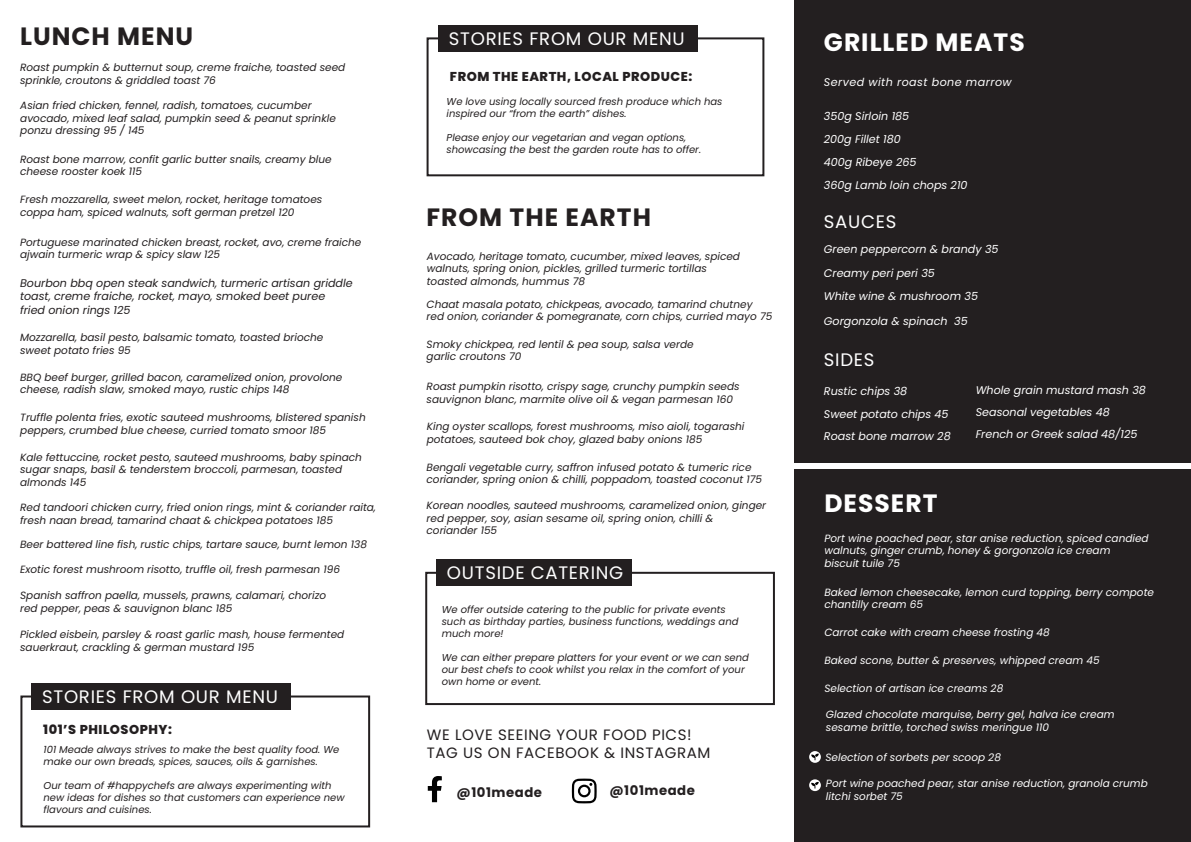
<style>
.page{position:relative;width:1191px;height:842px;background:#fff}
.page>*{position:absolute;margin:0;border:0;box-sizing:border-box;transform-origin:0 0}
.t1{font:700 25px "Poppins";letter-spacing:.04em;color:#231f20}
.t2{font:700 25px "Poppins";letter-spacing:.04em;color:#fff}
.t3{font:18.1px "Poppins";letter-spacing:.04em;color:#fff}
.t4{font:15px/18px "Poppins";letter-spacing:.04em;color:#231f20}
.t5{font:700 13.2px "Poppins";letter-spacing:.04em;color:#231f20}
.t6{font:800 12.9px "Poppins";letter-spacing:.04em;color:#231f20}
.t7{font:italic 11.1px/23.4px "Poppins";color:#fff}
.t8{font:italic 11.1px/13.3px "Poppins";color:#231f20}
.t9{font:italic 11.1px "Poppins";letter-spacing:.04em;color:#fff}
.t10{font:italic 10.5px/12.6px "Poppins";color:#231f20}
.t11{font:italic 10.5px/12.6px "Poppins";color:#fff}
.t12{font:italic 10px/12px "Poppins";color:#231f20}
</style>
<div class="page">
<div style="left:794px;top:0;width:397px;height:842px;background:#231f20"></div>
<div style="left:20px;top:695px;width:350px;height:132px;border:2px solid #231f20"></div>
<div style="left:426px;top:37px;width:338px;height:139px;border:2px solid #231f20"></div>
<div style="left:32px;top:683px;width:259px;height:27px;background:#231f20"></div>
<div style="left:438px;top:25px;width:260px;height:27px;background:#231f20"></div>
<svg style="left:428px;top:776px;width:14px;height:26px"></svg>
<svg style="left:572px;top:778px;width:24px;height:25px"></svg>
<div style="left:425px;top:572px;width:350px;height:133px;border:2px solid #231f20"></div>
<div style="left:436px;top:559px;width:196px;height:27px;background:#231f20"></div>
<div style="left:791px;top:463px;width:400px;height:6px;background:#fff"></div>
<svg style="left:809px;top:779px;width:12px;height:12px"></svg>
<svg style="left:809px;top:751px;width:12px;height:12px"></svg>
<svg style="left:811px;top:754px;width:7px;height:6px"></svg>
<svg style="left:811px;top:782px;width:7px;height:6px"></svg>
<h1 class="t1" style="left:20px;top:21px;width:175px">LUNCH MENU</h1>
<p class="t10" style="left:20px;top:61px;width:327px">Roast pumpkin &amp; butternut soup, creme fraiche, toasted seed sprinkle, croutons &amp; griddled toast 76</p>
<p class="t10" style="left:20px;top:99px;width:317px">Asian fried chicken, fennel, radish, tomatoes, cucumber avocado, mixed leaf salad, pumpkin seed &amp; peanut sprinkle ponzu dressing 95 / 145</p>
<p class="t10" style="left:20px;top:153px;width:313px">Roast bone marrow, confit garlic butter snails, creamy blue cheese rooster koek 115</p>
<p class="t10" style="left:20px;top:193px;width:304px">Fresh mozzarella, sweet melon, rocket, heritage tomatoes coppa ham, spiced walnuts, soft german pretzel 120</p>
<p class="t10" style="left:20px;top:236px;width:343px">Portuguese marinated chicken breast, rocket, avo, creme fraiche ajwain turmeric wrap &amp; spicy slaw 125</p>
<p class="t8" style="left:20px;top:277px;width:334px">Bourbon bbq open steak sandwich, turmeric artisan griddle toast, creme fraiche, rocket, mayo, smoked beet puree fried onion rings 125</p>
<p class="t10" style="left:20px;top:331px;width:305px">Mozzarella, basil pesto, balsamic tomato, toasted brioche sweet potato fries 95</p>
<p class="t10" style="left:20px;top:371px;width:324px">BBQ beef burger, grilled bacon, caramelized onion, provolone cheese, radish slaw, smoked mayo, rustic chips 148</p>
<p class="t10" style="left:20px;top:411px;width:347px">Truffle polenta fries, exotic sauteed mushrooms, blistered spanish peppers, crumbed blue cheese, curried tomato smoor 185</p>
<p class="t10" style="left:20px;top:451px;width:343px">Kale fettuccine, rocket pesto, sauteed mushrooms, baby spinach sugar snaps, basil &amp; tenderstem broccoli, parmesan, toasted almonds 145</p>
<p class="t10" style="left:20px;top:501px;width:357px">Red tandoori chicken curry, fried onion rings, mint &amp; coriander raita, fresh naan bread, tamarind chaat &amp; chickpea potatoes 185</p>
<p class="t10" style="left:20px;top:538px;width:348px">Beer battered line fish, rustic chips, tartare sauce, burnt lemon 138</p>
<p class="t10" style="left:20px;top:563px;width:321px">Exotic forest mushroom risotto, truffle oil, fresh parmesan 196</p>
<p class="t10" style="left:20px;top:589px;width:308px">Spanish saffron paella, mussels, prawns, calamari, chorizo red pepper, peas &amp; sauvignon blanc 185</p>
<p class="t10" style="left:20px;top:628px;width:326px">Pickled eisbein, parsley &amp; roast garlic mash, house fermented sauerkraut, crackling &amp; german mustard 195</p>
<h2 class="t3" style="left:42px;top:686px;width:237px">STORIES FROM OUR MENU</h2>
<p class="t6" style="left:43px;top:722px;width:130px">101’S PHILOSOPHY:</p>
<p class="t12" style="left:44px;top:743px;width:297px">101 Meade always strives to make the best quality food. We make our own breads, spices, sauces, oils &amp; garnishes.</p>
<p class="t12" style="left:44px;top:779px;width:302px">Our team of #happychefs are always experimenting with new ideas for dishes so that customers can experience new flavours and cuisines.</p>
<h2 class="t3" style="left:449px;top:28px;width:237px">STORIES FROM OUR MENU</h2>
<h1 class="t2" style="left:824px;top:27px;width:202px">GRILLED MEATS</h1>
<p class="t6" style="left:450px;top:69px;width:244px">FROM THE EARTH, LOCAL PRODUCE:</p>
<p class="t12" style="left:446px;top:96px;width:277px">We love using locally sourced fresh produce which has inspired our “from the earth” dishes.</p>
<p class="t12" style="left:446px;top:132px;width:256px">Please enjoy our vegetarian and vegan options, showcasing the best the garden route has to offer.</p>
<h1 class="t1" style="left:426px;top:203px;width:226px">FROM THE EARTH</h1>
<p class="t10" style="left:427px;top:250px;width:315px">Avocado, heritage tomato, cucumber, mixed leaves, spiced walnuts, spring onion, pickles, grilled turmeric tortillas toasted almonds, hummus 78</p>
<p class="t10" style="left:426px;top:298px;width:347px">Chaat masala potato, chickpeas, avocado, tamarind chutney red onion, coriander &amp; pomegranate, corn chips, curried mayo 75</p>
<p class="t10" style="left:426px;top:338px;width:268px">Smoky chickpea, red lentil &amp; pea soup, salsa verde garlic croutons 70</p>
<p class="t10" style="left:426px;top:380px;width:314px">Roast pumpkin risotto, crispy sage, crunchy pumpkin seeds sauvignon blanc, marmite olive oil &amp; vegan parmesan 160</p>
<p class="t10" style="left:427px;top:420px;width:319px">King oyster scallops, forest mushrooms, miso aioli, togarashi potatoes, sauteed bok choy, glazed baby onions 185</p>
<p class="t10" style="left:426px;top:461px;width:337px">Bengali vegetable curry, saffron infused potato &amp; tumeric rice coriander, spring onion &amp; chilli, poppadom, toasted coconut 175</p>
<p class="t10" style="left:426px;top:499px;width:341px">Korean noodles, sauteed mushrooms, caramelized onion, ginger red pepper, soy, asian sesame oil, spring onion, chilli &amp; coriander 155</p>
<h2 class="t3" style="left:447px;top:562px;width:178px">OUTSIDE CATERING</h2>
<p class="t12" style="left:442px;top:603px;width:298px">We offer outside catering to the public for private events such as birthday parties, business functions, weddings and much more!</p>
<p class="t12" style="left:442px;top:651px;width:309px">We can either prepare platters for your event or we can send our best chefs to cook whilst you relax in the comfort of your own home or event.</p>
<h3 class="t4" style="left:427px;top:726px;width:285px">WE LOVE SEEING YOUR FOOD PICS!<br>TAG US ON FACEBOOK &amp; INSTAGRAM</h3>
<p class="t5" style="left:456px;top:784px;width:87px">@101meade</p>
<p class="t5" style="left:609px;top:783px;width:87px">@101meade</p>
<p class="t9" style="left:824px;top:76px;width:189px">Served with roast bone marrow</p>
<p class="t7" style="left:824px;top:104px;width:94px">350g Sirloin 185<br>200g Fillet 180<br>400g Ribeye 265</p>
<p class="t7" style="left:824px;top:174px;width:145px">360g Lamb loin chops 210</p>
<h2 class="t3" style="left:824px;top:211px;width:74px">SAUCES</h2>
<p class="t7" style="left:824px;top:238px;width:176px">Green peppercorn &amp; brandy 35<br>Creamy peri peri 35<br>White wine &amp; mushroom 35</p>
<p class="t7" style="left:824px;top:310px;width:145px">Gorgonzola &amp; spinach 35</p>
<h2 class="t3" style="left:824px;top:349px;width:52px">SIDES</h2>
<p class="t7" style="left:824px;top:380px;width:128px;line-height:22.2px">Rustic chips 38<br>Sweet potato chips 45<br>Roast bone marrow 28</p>
<p class="t7" style="left:975px;top:379px;width:172px;line-height:22.4px">Whole grain mustard mash 38<br>Seasonal vegetables 48<br>French or Greek salad 48/125</p>
<h1 class="t2" style="left:824px;top:488px;width:115px">DESSERT</h1>
<p class="t11" style="left:824px;top:532px;width:326px">Port wine poached pear, star anise reduction, spiced candied walnuts, ginger crumb, honey &amp; gorgonzola ice cream<br>biscuit tuile 75</p>
<p class="t11" style="left:824px;top:586px;width:331px">Baked lemon cheesecake, lemon curd topping, berry compote chantilly cream 65</p>
<p class="t11" style="left:824px;top:626px;width:227px">Carrot cake with cream cheese frosting 48</p>
<p class="t11" style="left:824px;top:654px;width:277px">Baked scone, butter &amp; preserves, whipped cream 45</p>
<p class="t11" style="left:824px;top:682px;width:180px">Selection of artisan ice creams 28</p>
<p class="t11" style="left:826px;top:708px;width:290px">Glazed chocolate marquise, berry gel, halva ice cream sesame brittle, torched swiss meringue 110</p>
<p class="t11" style="left:825px;top:751px;width:177px">Selection of sorbets per scoop 28</p>
<p class="t11" style="left:826px;top:777px;width:323px">Port wine poached pear, star anise reduction, granola crumb litchi sorbet 75</p>
</div>
